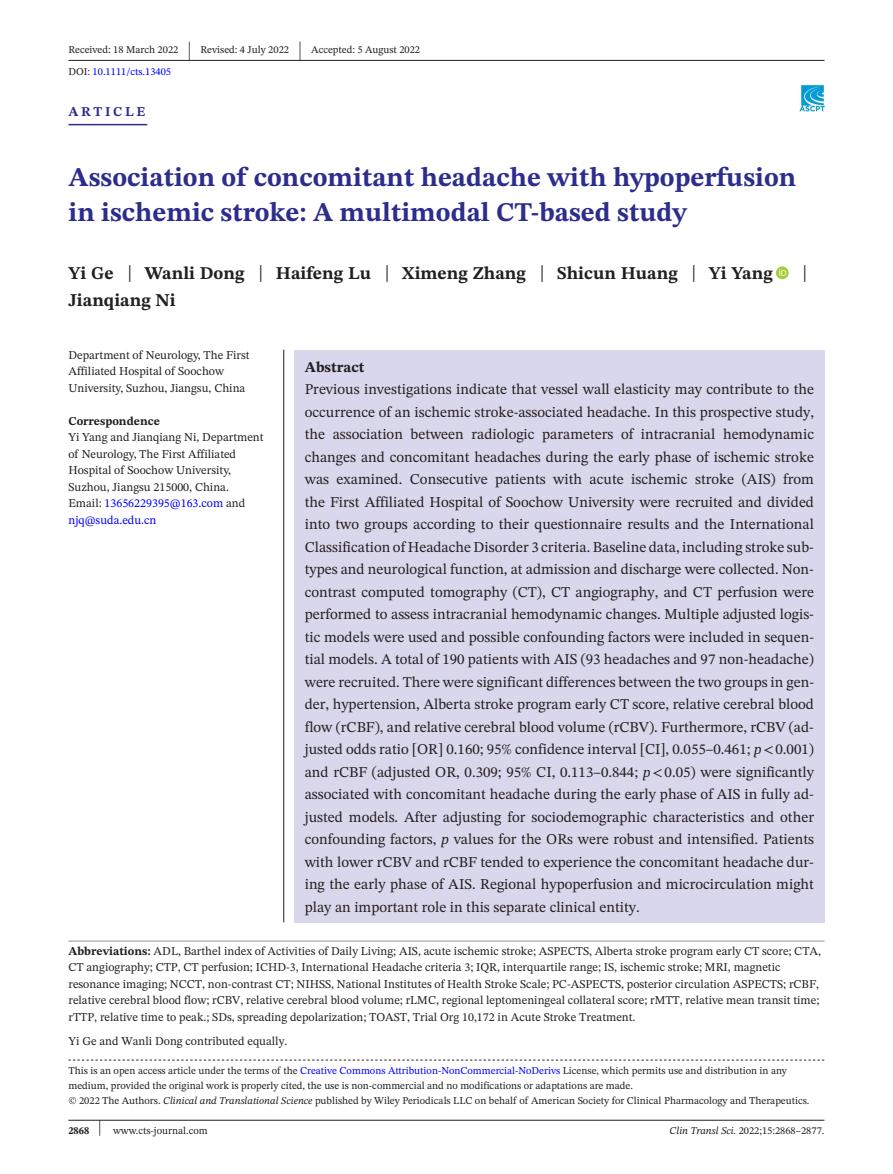
<style>
.page{position:relative;width:893px;height:1174px;background:#fff}
.page>*{position:absolute;margin:0;border:0;box-sizing:border-box;transform-origin:0 0}
.t1{font:700 27px/34.5px "STIX Two Text";color:#2c2d8c}
.t2{font:25.65px "STIX Two Text";color:#231f20;scale:.49 1}
.t3{font:23.4px "STIX Two Text";color:#231f20;scale:.77 1}
.t4{font:700 18px "STIX Two Text";color:#231f20}
.t5{font:15px/22.5px "STIX Two Text";color:#231f20;text-align:justify}
.t6{font:700 15px "STIX Two Text";color:#231f20}
.t7{font:700 13.5px "STIX Two Text";letter-spacing:.2em;color:#2c2d8c}
.t8{font:12px/16.5px "STIX Two Text";color:#231f20}
.t9{font:700 12px "STIX Two Text";color:#231f20}
.t10{font:10.5px/15px "STIX Two Text";color:#231f20}
.t11{font:10.5px "STIX Two Text";color:#00f}
.s1{color:#231f20}
.s2{font-weight:400;font-size:23.4px}
.s3{color:#00f}
.s4{font-style:italic}
.s5{font-family:"STIX"}
.s6{font-weight:700}
.s7{font-size:22.2px}
</style>
<div class="page">
<hr style="left:68px;top:1119px;width:756px;height:1px;background:#231f20">
<img style="left:799px;top:85px;width:25px;height:26px">
<hr style="left:68px;top:60px;width:756px;height:1px;background:#231f20">
<hr style="left:68px;top:124px;width:79px;height:1px;background:#2c2d8c">
<svg style="left:776px;top:266px;width:13px;height:13px"></svg>
<svg style="left:779px;top:269px;width:7px;height:7px"></svg>
<svg style="left:68px;top:1059px;width:756px;height:1px"></svg>
<hr style="left:68px;top:940px;width:756px;height:1px;background:#939598">
<div style="left:294px;top:350px;width:530px;height:572px;background:#d9d7eb"></div>
<hr style="left:283px;top:350px;width:1px;height:572px;background:#231f20">
<p class="t10" style="left:68px;top:42px;width:111px">Received: 18 March 2022</p>
<h2 class="t2" style="left:188px;top:32px;width:8px">|</h2>
<p class="t10" style="left:201px;top:42px;width:90px">Revised: 4 July 2022</p>
<h2 class="t2" style="left:298px;top:32px;width:8px">|</h2>
<p class="t10" style="left:311px;top:42px;width:110px">Accepted: 5 August 2022</p>
<p class="t11" style="left:68px;top:64px;width:104px"><span class="s1">DOI:</span> 10.1111/cts.13405</p>
<p class="t7" style="left:68px;top:101px;width:79px">ARTICLE</p>
<h1 class="t1" style="left:68px;top:161px;width:729px">Association of concomitant headache with hypoperfusion in ischemic stroke: A multimodal CT-based study</h1>
<p class="t4" style="left:68px;top:260px;width:706px">Yi Ge <span class="s2">|</span> Wanli Dong <span class="s2">|</span> Haifeng Lu <span class="s2">|</span> Ximeng Zhang <span class="s2">|</span> Shicun Huang <span class="s2">|</span> Yi Yang</p>
<h3 class="t3" style="left:802px;top:257px;width:8px">|</h3>
<p class="t4" style="left:68px;top:287px;width:109px">Jianqiang Ni</p>
<p class="t8" style="left:68px;top:346px;width:183px">Department of Neurology, The First<br>Affiliated Hospital of Soochow<br>University, Suzhou, Jiangsu, China</p>
<p class="t9" style="left:68px;top:412px;width:93px">Correspondence</p>
<p class="t8" style="left:68px;top:429px;width:197px">Yi Yang and Jianqiang Ni, Department of Neurology, The First Affiliated<br>Hospital of Soochow University,<br>Suzhou, Jiangsu 215000, China.<br>Email: <span class="s3">13656229395@163.com</span> and <span class="s3">njq@suda.edu.cn</span></p>
<p class="t6" style="left:305px;top:356px;width:61px">Abstract</p>
<p class="t5" style="left:305px;top:378px;width:511px">Previous investigations indicate that vessel wall elasticity may contribute to the occurrence of an ischemic stroke-associated headache. In this prospective study, the association between radiologic parameters of intracranial hemodynamic changes and concomitant headaches during the early phase of ischemic stroke was examined. Consecutive patients with acute ischemic stroke (AIS) from the First Affiliated Hospital of Soochow University were recruited and divided into two groups according to their questionnaire results and the International Classification of Headache Disorder 3 criteria. Baseline data, including stroke sub&shy;types and neurological function, at admission and discharge were collected. Non&shy;contrast computed tomography (CT), CT angiography, and CT perfusion were performed to assess intracranial hemodynamic changes. Multiple adjusted logis&shy;tic models were used and possible confounding factors were included in sequen&shy;tial models. A total of 190 patients with AIS (93 headaches and 97 non-headache) were recruited. There were significant differences between the two groups in gen&shy;der, hypertension, Alberta stroke program early CT score, relative cerebral blood flow (rCBF), and relative cerebral blood volume (rCBV). Furthermore, rCBV (ad&shy;justed odds ratio [OR] 0.160; 95% confidence interval [CI], 0.055–0.461; <span class="s4">p</span><span class="s5">&lt;</span>0.001) and rCBF (adjusted OR, 0.309; 95% CI, 0.113–0.844; <span class="s4">p</span><span class="s5">&lt;</span>0.05) were significantly associated with concomitant headache during the early phase of AIS in fully ad&shy;justed models. After adjusting for sociodemographic characteristics and other confounding factors, <span class="s4">p</span> values for the ORs were robust and intensified. Patients with lower rCBV and rCBF tended to experience the concomitant headache dur&shy;ing the early phase of AIS. Regional hypoperfusion and microcirculation might play an important role in this separate clinical entity.</p>
<p class="t8" style="left:68px;top:942px;width:754px"><span class="s6">Abbreviations:</span> ADL, Barthel index of Activities of Daily Living; AIS, acute ischemic stroke; ASPECTS, Alberta stroke program early CT score; CTA, CT angiography; CTP, CT perfusion; ICHD-3, International Headache criteria 3; IQR, interquartile range; IS, ischemic stroke; MRI, magnetic resonance imaging; NCCT, non-contrast CT; NIHSS, National Institutes of Health Stroke Scale; PC-ASPECTS, posterior circulation ASPECTS; rCBF, relative cerebral blood flow; rCBV, relative cerebral blood volume; rLMC, regional leptomeningeal collateral score; rMTT, relative mean transit time; rTTP, relative time to peak.; SDs, spreading depolarization; TOAST, Trial Org 10,172 in Acute Stroke Treatment.</p>
<p class="t8" style="left:68px;top:1032px;width:220px">Yi Ge and Wanli Dong contributed equally.</p>
<p class="t10" style="left:68px;top:1063px;width:743px">This is an open access article under the terms of the <span class="s3">Creative Commons Attribution-NonCommercial-NoDerivs</span> License, which permits use and distribution in any medium, provided the original work is properly cited, the use is non-commercial and no modifications or adaptations are made.<br>© 2022 The Authors. <span class="s4">Clinical and Translational Science</span> published by Wiley Periodicals LLC on behalf of American Society for Clinical Pharmacology and Therapeutics.</p>
<p class="t10" style="left:68px;top:1123px;width:141px"><span class="s6">2868</span> <span class="s7">|</span> www.cts-journal.com</p>
<p class="t10" style="left:670px;top:1123px;width:156px"><span class="s4">Clin Transl Sci.</span> 2022;15:2868–2877.</p>
</div>
